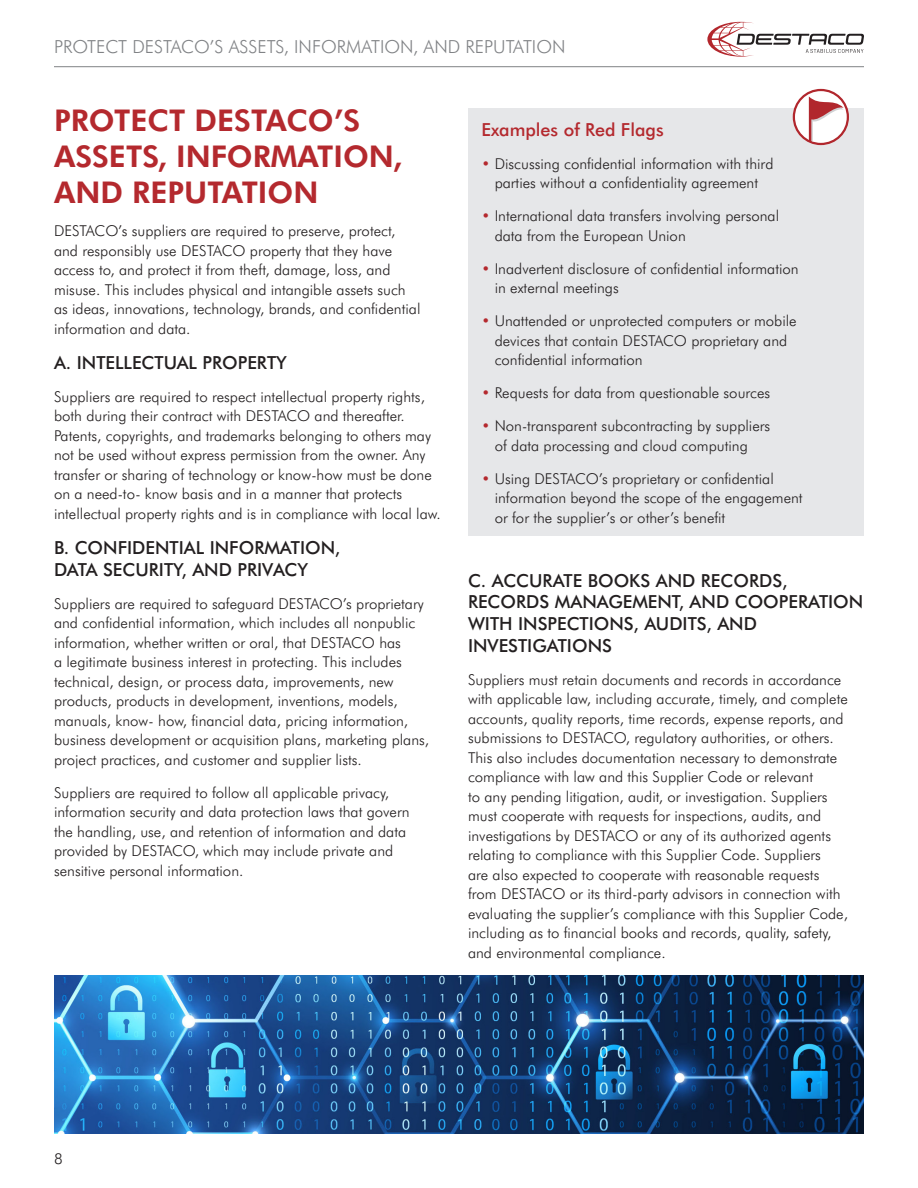
<style>
.page{position:relative;width:918px;height:1188px;background:#fff}
.page>*{position:absolute;margin:0;border:0;box-sizing:border-box;transform-origin:0 0}
.t1{font:700 30px/36px "Futura BT";color:#b4292e}
.Subheader{font:500 18px/21.6px "Futura BT";color:#231f20}
.t2{font:300 18px "Futura BT";color:#808285}
.Subheader-2{font:500 18px "Futura BT";color:#b4292e}
.t3{font:300 15px/19.5px "Futura BT";color:#231f20}
.s1{color:#b4292e}
</style>
<div class="page">
<svg style="left:707px;top:22px;width:157px;height:35px"></svg>
<hr style="left:54px;top:66px;width:810px;height:1px;background:#808285">
<div style="left:468px;top:108px;width:396px;height:428px;background:#e6e7e9"></div>
<img style="left:54px;top:975px;width:810px;height:159px">
<svg style="left:793px;top:89px;width:56px;height:56px"></svg>
<p class="t2" style="left:54px;top:34px;width:513px">PROTECT DESTACO’S ASSETS, INFORMATION, AND REPUTATION</p>
<p class="t1" style="left:54px;top:101px;width:350px">PROTECT DESTACO’S<br>ASSETS, INFORMATION,<br>AND REPUTATION</p>
<p class="t3" style="left:54px;top:221px;width:368px">DESTACO’s suppliers are required to preserve, protect, and responsibly use DESTACO property that they have access to, and protect it from theft, damage, loss, and misuse. This includes physical and intangible assets such as ideas, innovations, technology, brands, and confidential information and data.</p>
<p class="Subheader" style="left:54px;top:351px;width:234px">A. INTELLECTUAL PROPERTY</p>
<p class="t3" style="left:54px;top:386px;width:388px">Suppliers are required to respect intellectual property rights, both during their contract with DESTACO and thereafter.<br>Patents, copyrights, and trademarks belonging to others may not be used without express permission from the owner. Any transfer or sharing of technology or know-how must be done on a need-to- know basis and in a manner that protects intellectual property rights and is in compliance with local law.</p>
<p class="Subheader" style="left:54px;top:536px;width:288px">B. CONFIDENTIAL INFORMATION,<br>DATA SECURITY, AND PRIVACY</p>
<p class="t3" style="left:54px;top:593px;width:377px">Suppliers are required to safeguard DESTACO’s proprietary and confidential information, which includes all nonpublic information, whether written or oral, that DESTACO has<br>a legitimate business interest in protecting. This includes technical, design, or process data, improvements, new products, products in development, inventions, models, manuals, know- how, financial data, pricing information, business development or acquisition plans, marketing plans, project practices, and customer and supplier lists.</p>
<p class="t3" style="left:54px;top:782px;width:357px">Suppliers are required to follow all applicable privacy, information security and data protection laws that govern the handling, use, and retention of information and data provided by DESTACO, which may include private and sensitive personal information.</p>
<p class="Subheader-2" style="left:482px;top:117px;width:184px">Examples of Red Flags</p>
<p class="t3" style="left:482px;top:153px;width:293px;text-align:center"><span class="s1">•</span> Discussing confidential information with third parties without a confidentiality agreement</p>
<p class="t3" style="left:495px;top:206px;width:286px;text-indent:-13px"><span class="s1">•</span> International data transfers involving personal data from the European Union</p>
<p class="t3" style="left:495px;top:258px;width:306px;text-indent:-13px"><span class="s1">•</span> Inadvertent disclosure of confidential information in external meetings</p>
<p class="t3" style="left:495px;top:311px;width:304px;text-indent:-13px"><span class="s1">•</span> Unattended or unprotected computers or mobile devices that contain DESTACO proprietary and confidential information</p>
<p class="t3" style="left:482px;top:383px;width:290px"><span class="s1">•</span> Requests for data from questionable sources</p>
<p class="t3" style="left:495px;top:416px;width:277px;text-indent:-13px"><span class="s1">•</span> Non-transparent subcontracting by suppliers of data processing and cloud computing</p>
<p class="t3" style="left:495px;top:468px;width:310px;text-indent:-13px"><span class="s1">•</span> Using DESTACO’s proprietary or confidential information beyond the scope of the engagement or for the supplier’s or other’s benefit</p>
<p class="Subheader" style="left:468px;top:569px;width:397px">C. ACCURATE BOOKS AND RECORDS,<br>RECORDS MANAGEMENT, AND COOPERATION<br>WITH INSPECTIONS, AUDITS, AND<br>INVESTIGATIONS</p>
<p class="t3" style="left:468px;top:669px;width:382px">Suppliers must retain documents and records in accordance with applicable law, including accurate, timely, and complete accounts, quality reports, time records, expense reports, and submissions to DESTACO, regulatory authorities, or others.<br>This also includes documentation necessary to demonstrate compliance with law and this Supplier Code or relevant<br>to any pending litigation, audit, or investigation. Suppliers must cooperate with requests for inspections, audits, and investigations by DESTACO or any of its authorized agents relating to compliance with this Supplier Code. Suppliers<br>are also expected to cooperate with reasonable requests from DESTACO or its third-party advisors in connection with evaluating the supplier’s compliance with this Supplier Code, including as to financial books and records, quality, safety, and environmental compliance.</p>
<p class="t3" style="left:54px;top:1148px;width:10px">8</p>
</div>
